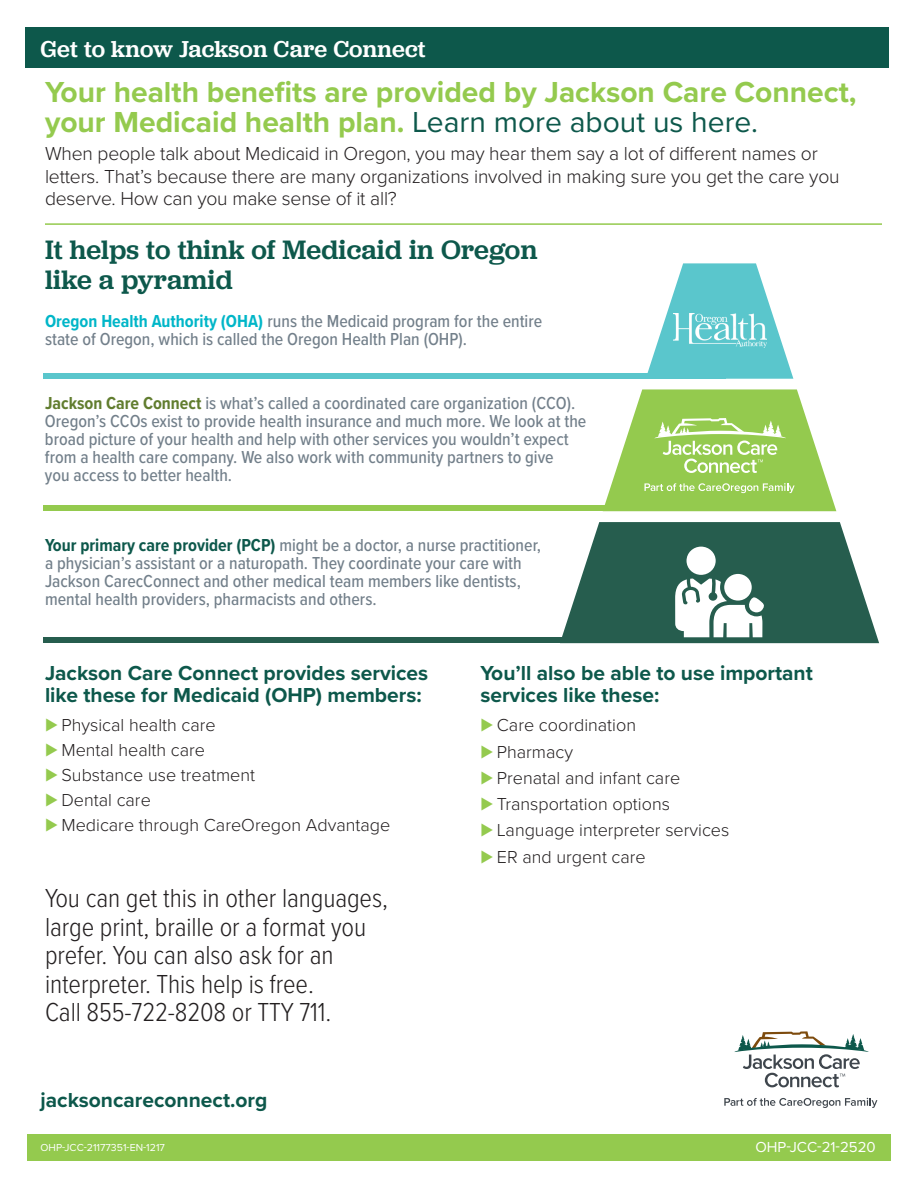
<style>
.page{position:relative;width:918px;height:1188px;background:#fff}
.page>*{position:absolute;margin:0;border:0;box-sizing:border-box;transform-origin:0 0}
.t1{font:700 30px/30px "Proxima Nova";color:#94ca4e}
.t2{font:500 27.75px/30px "Jubilat";letter-spacing:.01em;color:#0d584b}
.text-FL{font:300 27px/28.5px "Proxima Nova Cond";letter-spacing:-.005em;color:#231f20}
.t3{font:500 24px "Jubilat";letter-spacing:.01em;color:#fff}
.text-FL-2{font:700 21px/22.5px "Proxima Nova";color:#0d584b}
.text{font:300 19.5px/22.5px "Proxima Nova";letter-spacing:-.01em;color:#231f20}
.pyr_text{font:500 18px/18px "Proxima Nova Cond";color:#727f8a}
.text-FL-3{font:300 18px/25px "Proxima Nova";color:#231f20}
.t4{font:15px "Proxima Nova";color:#fff}
.t5{font:10.5px "Proxima Nova";color:#fff}
.s1{font-weight:400;color:#0d584b}
.s2{font-weight:700;color:#00b6c8}
.s3{font-weight:700;color:#617d2f}
.s4{font-weight:700;color:#0d584b}
.s5{font-size:21px;color:#94ca4e}
</style>
<div class="page">
<div style="left:27px;top:1134px;width:864px;height:27px;background:#94ca4e"></div>
<div style="left:25px;top:27px;width:864px;height:41px;background:#0d584b"></div>
<svg style="left:647px;top:263px;width:146px;height:116px"></svg>
<div style="left:44px;top:373px;width:682px;height:6px;background:#5ac6cc"></div>
<div style="left:44px;top:506px;width:681px;height:5px;background:#94ca4e"></div>
<div style="left:44px;top:637px;width:702px;height:6px;background:#265d4e"></div>
<img style="left:673px;top:313px;width:93px;height:35px">
<svg style="left:562px;top:522px;width:317px;height:121px"></svg>
<div style="left:724px;top:574px;width:28px;height:27px;background:#fff;border-radius:50%"></div>
<svg style="left:603px;top:389px;width:233px;height:122px"></svg>
<hr style="left:45px;top:223px;width:837px;height:2px;background:#94ca4e">
<svg style="left:734px;top:1031px;width:135px;height:56px"></svg>
<svg style="left:724px;top:1098px;width:153px;height:10px"></svg>
<p class="t3" style="left:40px;top:33px;width:387px">Get to know Jackson Care Connect</p>
<p class="t1" style="left:45px;top:76px;width:813px">Your health benefits are provided by Jackson Care Connect, your Medicaid health plan. <span class="s1">Learn more about us here.</span></p>
<p class="text" style="left:45px;top:141px;width:796px">When people talk about Medicaid in Oregon, you may hear them say a lot of different names or letters. That’s because there are many organizations involved in making sure you get the care you deserve. How can you make sense of it all?</p>
<p class="t2" style="left:45px;top:234px;width:494px">It helps to think of Medicaid in Oregon like a pyramid</p>
<p class="pyr_text" style="left:45px;top:311px;width:499px"><span class="s2">Oregon Health Authority (OHA)</span> runs the Medicaid program for the entire state of Oregon, which is called the Oregon Health Plan (OHP).</p>
<p class="pyr_text" style="left:45px;top:393px;width:543px"><span class="s3">Jackson Care Connect</span> is what’s called a coordinated care organization (CCO).<br>Oregon’s CCOs exist to provide health insurance and much more. We look at the broad picture of your health and help with other services you wouldn’t expect from a health care company. We also work with community partners to give<br>you access to better health.</p>
<p class="pyr_text" style="left:45px;top:535px;width:497px"><span class="s4">Your primary care provider (PCP)</span> might be a doctor, a nurse practitioner, a physician’s assistant or a naturopath. They coordinate your care with Jackson CarecConnect and other medical team members like dentists, mental health providers, pharmacists and others.</p>
<p class="text-FL-2" style="left:45px;top:661px;width:385px">Jackson Care Connect provides services like these for Medicaid (OHP) members:</p>
<p class="text-FL-3" style="left:45px;top:712px;width:347px"><span class="s5">⊲</span> Physical health care<br><span class="s5">⊲</span> Mental health care<br><span class="s5">⊲</span> Substance use treatment<br><span class="s5">⊲</span> Dental care<br><span class="s5">⊲</span> Medicare through CareOregon Advantage</p>
<p class="text-FL" style="left:45px;top:883px;width:344px">You can get this in other languages, large print, braille or a format you prefer. You can also ask for an interpreter. This help is free.<br>Call 855-722-8208 or TTY 711.</p>
<p class="text-FL-2" style="left:40px;top:1089px;width:228px">jacksoncareconnect.org</p>
<p class="t5" style="left:40px;top:1140px;width:126px">OHP-JCC-21177351-EN-1217</p>
<p class="text-FL-2" style="left:480px;top:661px;width:334px">You’ll also be able to use important services like these:</p>
<p class="text-FL-3" style="left:480px;top:712px;width:157px"><span class="s5">⊲</span> Care coordination</p>
<p class="text-FL-3" style="left:480px;top:738px;width:94px"><span class="s5">⊲</span> Pharmacy</p>
<p class="text-FL-3" style="left:480px;top:764px;width:201px"><span class="s5">⊲</span> Prenatal and infant care</p>
<p class="text-FL-3" style="left:480px;top:790px;width:191px"><span class="s5">⊲</span> Transportation options</p>
<p class="text-FL-3" style="left:480px;top:817px;width:251px"><span class="s5">⊲</span> Language interpreter services</p>
<p class="text-FL-3" style="left:480px;top:844px;width:167px"><span class="s5">⊲</span> ER and urgent care</p>
<p class="t4" style="left:755px;top:1136px;width:122px">OHP-JCC-21-2520</p>
</div>
